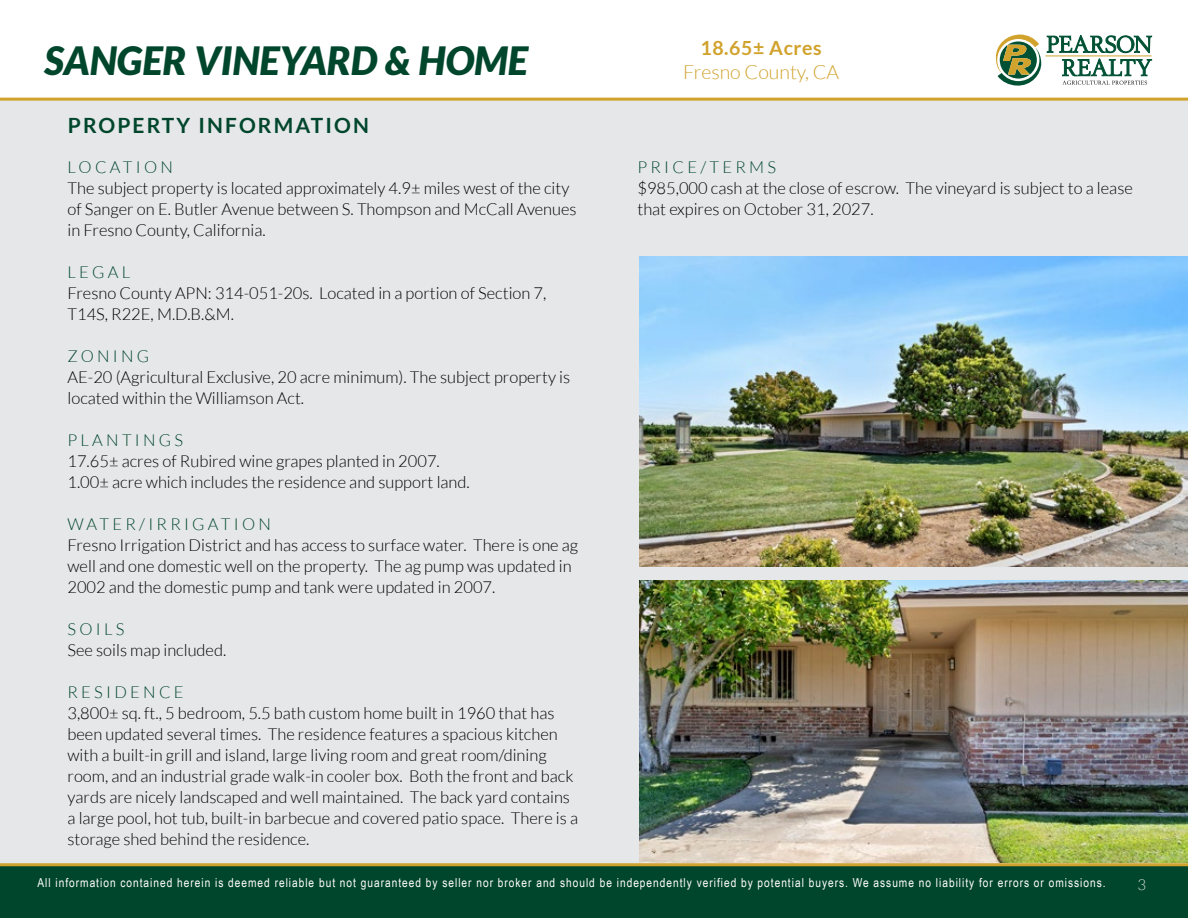
<style>
.page{position:relative;width:1188px;height:918px;background:#fff}
.page>*{position:absolute;margin:0;border:0;box-sizing:border-box;transform-origin:0 0}
.t1{font:italic 900 39px "Lato";color:#00462c}
.t2{font:700 21px "Lato";letter-spacing:.1em;color:#00462c}
.t3{font:300 19.5px "Lato";color:#d1a22c}
.t4{font:700 19.5px "Lato";letter-spacing:.03em;color:#d1a22c}
.t5{font:300 16.5px/21px "Lato";color:#000}
.t6{font:300 16.5px "Lato";letter-spacing:.2em;color:#00462c}
.t7{font:300 15px "Lato";color:#dcddde}
.t8{font:12.3px "Arial Narrow";letter-spacing:.08em;color:#fff}
</style>
<div class="page">
<div style="left:0;top:99px;width:1188px;height:765px;background:#e6e7e8"></div>
<img style="left:639px;top:257px;width:549px;height:310px">
<img style="left:639px;top:580px;width:549px;height:282px">
<svg style="left:996px;top:35px;width:156px;height:51px"></svg>
<div style="left:0;top:864px;width:1188px;height:54px;background:#00462c"></div>
<hr style="left:0;top:863px;width:1188px;height:3px;background:#d1a22c">
<hr style="left:0;top:98px;width:1188px;height:3px;background:#d1a22c">
<h1 class="t1" style="left:44px;top:38px;width:485px">SANGER VINEYARD &amp; HOME</h1>
<p class="t2" style="left:68px;top:114px;width:303px">PROPERTY INFORMATION</p>
<p class="t6" style="left:68px;top:159px;width:107px">LOCATION</p>
<p class="t5" style="left:68px;top:178px;width:511px">The subject property is located approximately 4.9± miles west of the city of Sanger on E. Butler Avenue between S. Thompson and McCall Avenues in Fresno County, California.</p>
<p class="t6" style="left:68px;top:264px;width:64px">LEGAL</p>
<p class="t5" style="left:68px;top:283px;width:480px">Fresno County APN: 314-051-20s. Located in a portion of Section 7,<br>T14S, R22E, M.D.B.&amp;M.</p>
<p class="t6" style="left:68px;top:348px;width:83px">ZONING</p>
<p class="t5" style="left:68px;top:367px;width:504px">AE-20 (Agricultural Exclusive, 20 acre minimum). The subject property is located within the Williamson Act.</p>
<p class="t6" style="left:68px;top:432px;width:117px">PLANTINGS</p>
<p class="t5" style="left:68px;top:451px;width:404px">17.65± acres of Rubired wine grapes planted in 2007.<br>1.00± acre which includes the residence and support land.</p>
<p class="t6" style="left:68px;top:516px;width:205px">WATER/IRRIGATION</p>
<p class="t5" style="left:68px;top:535px;width:512px">Fresno Irrigation District and has access to surface water. There is one ag well and one domestic well on the property. The ag pump was updated in<br>2002 and the domestic pump and tank were updated in 2007.</p>
<p class="t6" style="left:68px;top:621px;width:58px">SOILS</p>
<p class="t5" style="left:68px;top:640px;width:160px">See soils map included.</p>
<p class="t6" style="left:68px;top:684px;width:118px">RESIDENCE</p>
<p class="t5" style="left:68px;top:703px;width:512px">3,800± sq. ft., 5 bedroom, 5.5 bath custom home built in 1960 that has been updated several times. The residence features a spacious kitchen with a built-in grill and island, large living room and great room/dining room, and an industrial grade walk-in cooler box. Both the front and back yards are nicely landscaped and well maintained. The back yard contains a large pool, hot tub, built-in barbecue and covered patio space. There is a storage shed behind the residence.</p>
<p class="t4" style="left:701px;top:36px;width:123px">18.65± Acres</p>
<p class="t3" style="left:683px;top:61px;width:157px">Fresno County, CA</p>
<p class="t6" style="left:637px;top:159px;width:140px">PRICE/TERMS</p>
<p class="t5" style="left:637px;top:178px;width:497px">$985,000 cash at the close of escrow. The vineyard is subject to a lease that expires on October 31, 2027.</p>
<p class="t8" style="left:38px;top:873px;width:1070px">All information contained herein is deemed reliable but not guaranteed by seller nor broker and should be independently verified by potential buyers. We assume no liability for errors or omissions.</p>
<p class="t7" style="left:1138px;top:876px;width:10px">3</p>
</div>
